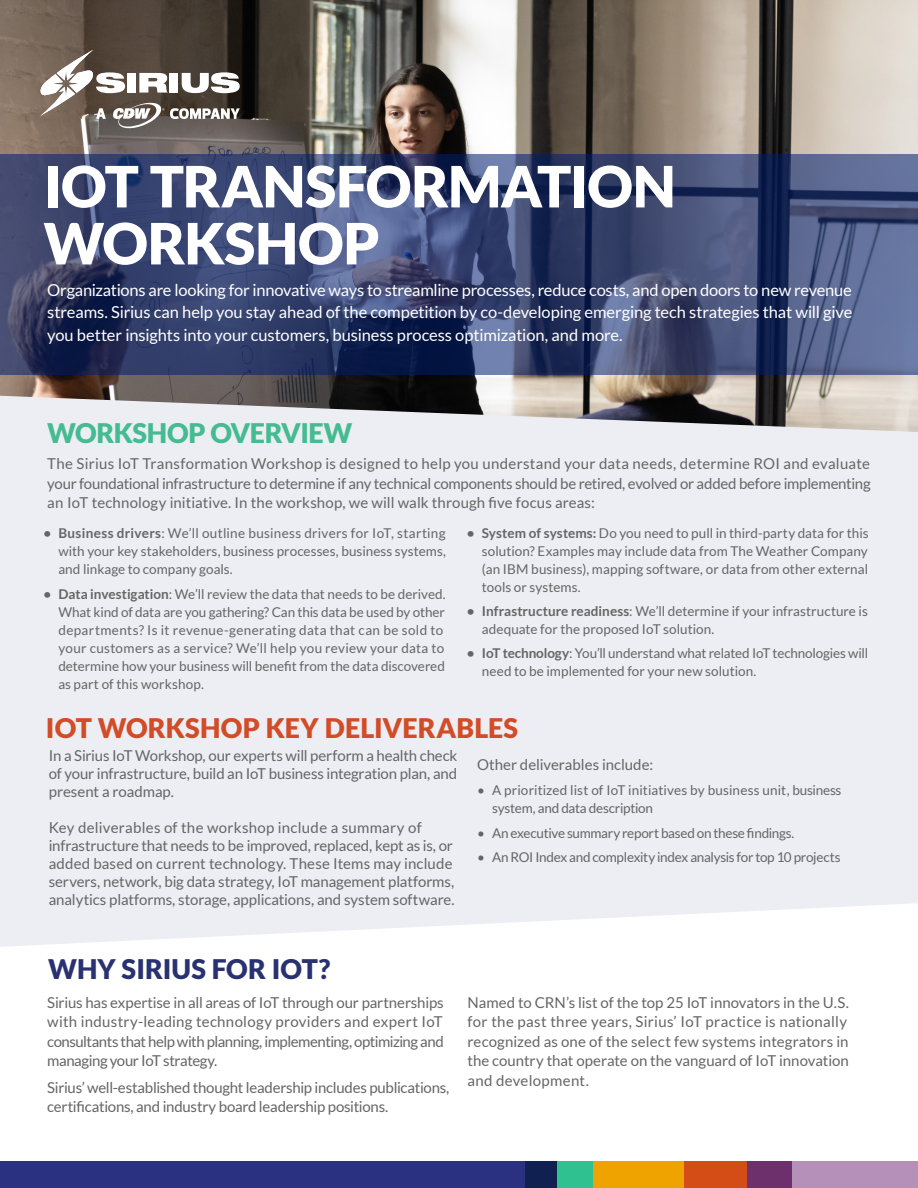
<style>
.page{position:relative;width:918px;height:1188px;background:#fff}
.page>*{position:absolute;margin:0;border:0;box-sizing:border-box;transform-origin:0 0}
.COLLATERAL_HEADLINE{font:900 57px/57px "Lato";letter-spacing:-.01em;color:#fff}
.DK_ORANGE_SUBHEAD_18{font:900 27px "Lato";letter-spacing:.005em;color:#d14c27}
.DK_BLUE_SUBHEAD_18_1{font:900 27px "Lato";letter-spacing:.005em;color:#293171}
.GREEN_SUBHEAD_18_18{font:900 27px "Lato";letter-spacing:-.015em;color:#44bb90}
.Body_copy_white_11_1{font:16.5px/22.5px "Lato";letter-spacing:-.005em;color:#fff;text-align:justify}
.Body_copy_10_13{font:15px/19.5px "Lato";letter-spacing:-.005em;color:#656565;text-align:justify}
.t1{font:13.5px/18px "Lato";color:#656565}
.t2{font:13.5px "Lato";letter-spacing:-.02em;color:#656565}
.s1{font-weight:700}
</style>
<div class="page">
<div style="left:0;top:432px;width:918px;height:471px;background:#edeef3"></div>
<svg style="left:0;top:903px;width:911px;height:44px;fill:#f4f5f8"></svg>
<div style="left:0;top:1161px;width:525px;height:27px;background:#2a3181"></div>
<div style="left:556px;top:1161px;width:37px;height:27px;background:#2fc190"></div>
<div style="left:593px;top:1161px;width:91px;height:27px;background:#efa300"></div>
<div style="left:525px;top:1161px;width:31px;height:27px;background:#102051"></div>
<div style="left:684px;top:1161px;width:63px;height:27px;background:#d44d16"></div>
<div style="left:747px;top:1161px;width:46px;height:27px;background:#6d306c"></div>
<div style="left:793px;top:1161px;width:125px;height:27px;background:#b590b9"></div>
<img style="left:0;top:0;width:918px;height:432px">
<svg style="left:40px;top:50px;width:200px;height:80px"></svg>
<svg style="left:0;top:154px;width:918px;height:220px;background:#3b4771"></svg>
<p class="COLLATERAL_HEADLINE" style="left:43px;top:157px;width:634px">IOT TRANSFORMATION<br>WORKSHOP</p>
<p class="Body_copy_white_11_1" style="left:47px;top:278px;width:807px">Organizations are looking for innovative ways to streamline processes, reduce costs, and open doors to new revenue streams. Sirius can help you stay ahead of the competition by co-developing emerging tech strategies that will give you better insights into your customers, business process optimization, and more.</p>
<p class="GREEN_SUBHEAD_18_18" style="left:47px;top:417px;width:307px">WORKSHOP OVERVIEW</p>
<p class="Body_copy_10_13" style="left:47px;top:454px;width:825px">The Sirius IoT Transformation Workshop is designed to help you understand your data needs, determine ROI and evaluate your foundational infrastructure to determine if any technical components should be retired, evolved or added before implementing an IoT technology initiative. In the workshop, we will walk through five focus areas:</p>
<p class="t1" style="left:58px;top:524px;width:389px;text-align:justify;text-indent:-15px"><span class="s1">• Business drivers</span>: We’ll outline business drivers for IoT, starting with your key stakeholders, business processes, business systems, and linkage to company goals.</p>
<p class="t1" style="left:58px;top:585px;width:389px;text-indent:-15px"><span class="s1">• Data investigation</span>: We’ll review the data that needs to be derived.<br>What kind of data are you gathering? Can this data be used by other departments? Is it revenue-generating data that can be sold to your customers as a service? We’ll help you review your data to determine how your business will benefit from the data discovered as part of this workshop.</p>
<p class="t1" style="left:482px;top:524px;width:388px;text-align:justify;text-indent:-15px"><span class="s1">• System of systems:</span> Do you need to pull in third-party data for this solution? Examples may include data from The Weather Company (an IBM business), mapping software, or data from other external tools or systems.</p>
<p class="t1" style="left:482px;top:602px;width:387px;text-indent:-15px"><span class="s1">• Infrastructure readiness</span>: We’ll determine if your infrastructure is adequate for the proposed IoT solution.</p>
<p class="t1" style="left:482px;top:644px;width:388px;text-indent:-15px"><span class="s1">• IoT technology</span>: You’ll understand what related IoT technologies will need to be implemented for your new solution.</p>
<p class="DK_ORANGE_SUBHEAD_18" style="left:46px;top:713px;width:474px">IOT WORKSHOP KEY DELIVERABLES</p>
<p class="Body_copy_10_13" style="left:477px;top:755px;width:178px">Other deliverables include:</p>
<p class="t1" style="left:492px;top:781px;width:351px;text-indent:-15px">• A prioritized list of IoT initiatives by business unit, business system, and data description</p>
<p class="t2" style="left:477px;top:825px;width:319px">• An executive summary report based on these findings.</p>
<p class="t2" style="left:477px;top:850px;width:365px">• An ROI Index and complexity index analysis for top 10 projects</p>
<p class="Body_copy_10_13" style="left:49px;top:746px;width:410px;line-height:18px">In a Sirius IoT Workshop, our experts will perform a health check of your infrastructure, build an IoT business integration plan, and present a roadmap.</p>
<p class="Body_copy_10_13" style="left:49px;top:818px;width:407px;line-height:18px;text-align:left">Key deliverables of the workshop include a summary of infrastructure that needs to be improved, replaced, kept as is, or added based on current technology. These Items may include servers, network, big data strategy, IoT management platforms, analytics platforms, storage, applications, and system software.</p>
<p class="DK_BLUE_SUBHEAD_18_1" style="left:48px;top:953px;width:284px">WHY SIRIUS FOR IOT?</p>
<p class="Body_copy_10_13" style="left:47px;top:993px;width:398px">Sirius has expertise in all areas of IoT through our partnerships with industry-leading technology providers and expert IoT consultants that help with planning, implementing, optimizing and managing your IoT strategy.</p>
<p class="Body_copy_10_13" style="left:47px;top:1077px;width:404px">Sirius’ well-established thought leadership includes publications, certifications, and industry board leadership positions.</p>
<p class="Body_copy_10_13" style="left:468px;top:993px;width:383px;text-align:left">Named to CRN’s list of the top 25 IoT innovators in the U.S. for the past three years, Sirius’ IoT practice is nationally recognized as one of the select few systems integrators in the country that operate on the vanguard of IoT innovation and development.</p>
</div>
